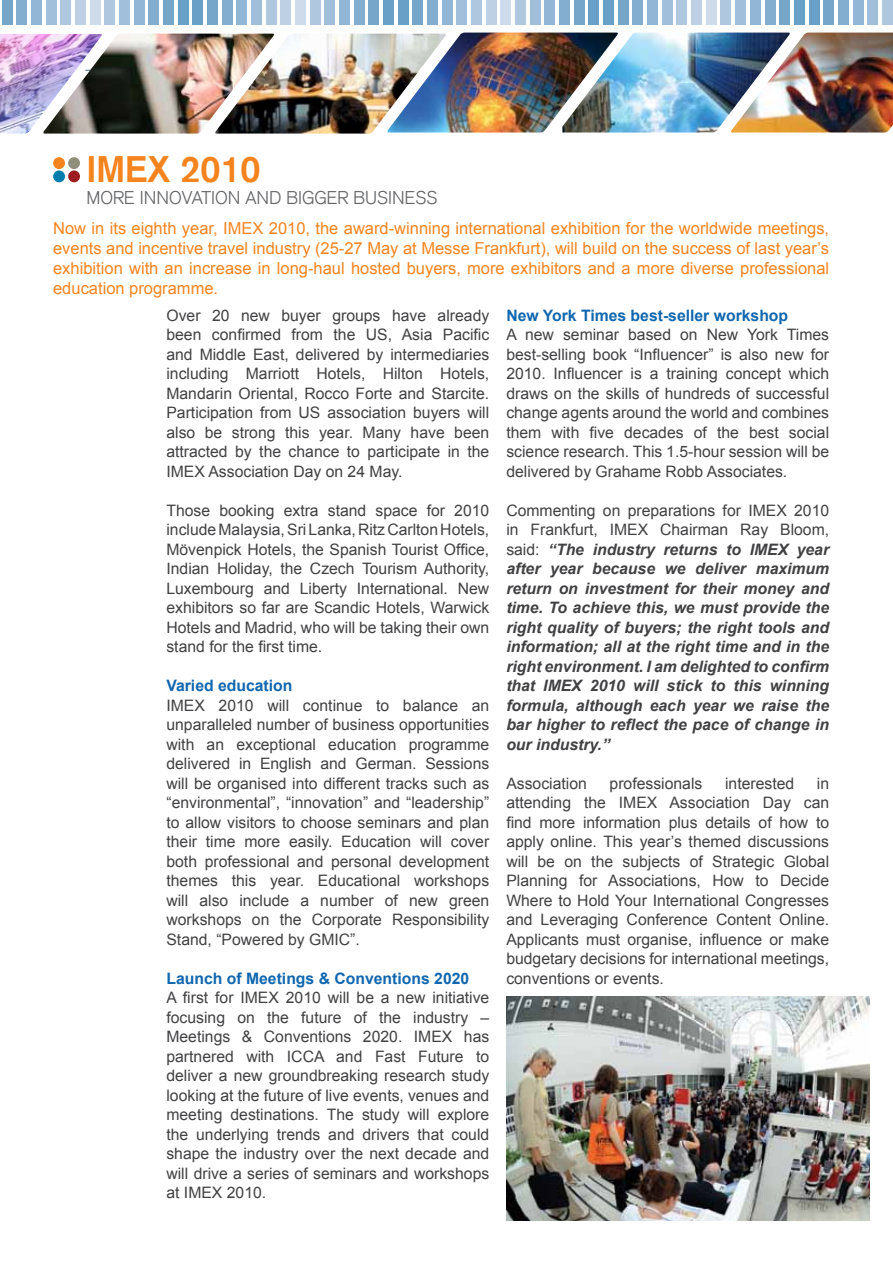
<style>
.page{position:relative;width:893px;height:1263px;background:#fff}
.page>*{position:absolute;margin:0;border:0;box-sizing:border-box;transform-origin:0 0}
.t1{font:700 36px "Akzidenz Grotesk";color:#f5841f}
.t2{font:300 18px "Akzidenz Grotesk";color:#636466}
.t3{font:16.5px/19.8px "Arial";color:#f5841f;text-align:justify}
.t4{font:15.75px/19.5px "Arial";color:#414042;text-align:justify}
.t5{font:italic 700 15.75px/19.5px "Arial";color:#414042;text-align:justify}
.t6{font:700 15.75px "Arial";color:#1067af}
.s1{font-weight:400;font-style:normal}
</style>
<div class="page">
<img style="left:506px;top:996px;width:363px;height:224px">
<img style="left:103px;top:34px;width:111px;height:100px">
<img style="left:214px;top:34px;width:173px;height:100px">
<img style="left:0;top:34px;width:103px;height:100px">
<img style="left:387px;top:33px;width:175px;height:100px">
<img style="left:562px;top:33px;width:168px;height:100px">
<img style="left:730px;top:33px;width:163px;height:100px">
<div style="left:53px;top:157px;width:12px;height:12px;background:#f5841f;border-radius:50%"></div>
<div style="left:53px;top:170px;width:12px;height:12px;background:#007cad;border-radius:50%"></div>
<div style="left:68px;top:157px;width:12px;height:12px;background:#8f8e7a;border-radius:50%"></div>
<div style="left:68px;top:170px;width:12px;height:12px;background:#9d1c20;border-radius:50%"></div>
<div style="left:193px;top:0;width:10px;height:25px;background:#68a0c7"></div>
<div style="left:398px;top:0;width:10px;height:25px;background:#68a0c7"></div>
<div style="left:603px;top:0;width:11px;height:25px;background:#68a0c7"></div>
<div style="left:809px;top:0;width:10px;height:25px;background:#68a0c7"></div>
<div style="left:178px;top:0;width:10px;height:25px;background:#68a0c7"></div>
<div style="left:383px;top:0;width:11px;height:25px;background:#68a0c7"></div>
<div style="left:589px;top:0;width:10px;height:25px;background:#68a0c7"></div>
<div style="left:794px;top:0;width:10px;height:25px;background:#68a0c7"></div>
<div style="left:2px;top:0;width:10px;height:25px;background:#76a7cb"></div>
<div style="left:207px;top:0;width:11px;height:25px;background:#76a7cb"></div>
<div style="left:413px;top:0;width:10px;height:25px;background:#76a7cb"></div>
<div style="left:618px;top:0;width:10px;height:25px;background:#76a7cb"></div>
<div style="left:824px;top:0;width:10px;height:25px;background:#76a7cb"></div>
<div style="left:163px;top:0;width:11px;height:25px;background:#76a7cb"></div>
<div style="left:369px;top:0;width:10px;height:25px;background:#76a7cb"></div>
<div style="left:574px;top:0;width:10px;height:25px;background:#76a7cb"></div>
<div style="left:779px;top:0;width:11px;height:25px;background:#76a7cb"></div>
<div style="left:17px;top:0;width:10px;height:25px;background:#84aed0"></div>
<div style="left:222px;top:0;width:10px;height:25px;background:#84aed0"></div>
<div style="left:427px;top:0;width:11px;height:25px;background:#84aed0"></div>
<div style="left:633px;top:0;width:10px;height:25px;background:#84aed0"></div>
<div style="left:838px;top:0;width:10px;height:25px;background:#84aed0"></div>
<div style="left:149px;top:0;width:10px;height:25px;background:#84aed0"></div>
<div style="left:354px;top:0;width:10px;height:25px;background:#84aed0"></div>
<div style="left:559px;top:0;width:11px;height:25px;background:#84aed0"></div>
<div style="left:765px;top:0;width:10px;height:25px;background:#84aed0"></div>
<div style="left:31px;top:0;width:10px;height:25px;background:#92b6d5"></div>
<div style="left:237px;top:0;width:10px;height:25px;background:#92b6d5"></div>
<div style="left:442px;top:0;width:10px;height:25px;background:#92b6d5"></div>
<div style="left:647px;top:0;width:11px;height:25px;background:#92b6d5"></div>
<div style="left:853px;top:0;width:10px;height:25px;background:#92b6d5"></div>
<div style="left:134px;top:0;width:10px;height:25px;background:#92b6d5"></div>
<div style="left:339px;top:0;width:11px;height:25px;background:#92b6d5"></div>
<div style="left:545px;top:0;width:10px;height:25px;background:#92b6d5"></div>
<div style="left:750px;top:0;width:10px;height:25px;background:#92b6d5"></div>
<div style="left:46px;top:0;width:10px;height:25px;background:#a1bfda"></div>
<div style="left:251px;top:0;width:11px;height:25px;background:#a1bfda"></div>
<div style="left:457px;top:0;width:10px;height:25px;background:#a1bfda"></div>
<div style="left:662px;top:0;width:10px;height:25px;background:#a1bfda"></div>
<div style="left:868px;top:0;width:10px;height:25px;background:#a1bfda"></div>
<div style="left:119px;top:0;width:11px;height:25px;background:#a1bfda"></div>
<div style="left:325px;top:0;width:10px;height:25px;background:#a1bfda"></div>
<div style="left:530px;top:0;width:10px;height:25px;background:#a1bfda"></div>
<div style="left:735px;top:0;width:11px;height:25px;background:#a1bfda"></div>
<div style="left:61px;top:0;width:10px;height:25px;background:#afc8df"></div>
<div style="left:266px;top:0;width:10px;height:25px;background:#afc8df"></div>
<div style="left:471px;top:0;width:11px;height:25px;background:#afc8df"></div>
<div style="left:677px;top:0;width:10px;height:25px;background:#afc8df"></div>
<div style="left:882px;top:0;width:10px;height:25px;background:#afc8df"></div>
<div style="left:105px;top:0;width:10px;height:25px;background:#afc8df"></div>
<div style="left:310px;top:0;width:10px;height:25px;background:#afc8df"></div>
<div style="left:515px;top:0;width:11px;height:25px;background:#afc8df"></div>
<div style="left:721px;top:0;width:10px;height:25px;background:#afc8df"></div>
<div style="left:75px;top:0;width:11px;height:25px;background:#bed1e4"></div>
<div style="left:281px;top:0;width:10px;height:25px;background:#bed1e4"></div>
<div style="left:486px;top:0;width:10px;height:25px;background:#bed1e4"></div>
<div style="left:691px;top:0;width:11px;height:25px;background:#bed1e4"></div>
<div style="left:90px;top:0;width:10px;height:25px;background:#cddbea"></div>
<div style="left:295px;top:0;width:11px;height:25px;background:#cddbea"></div>
<div style="left:501px;top:0;width:10px;height:25px;background:#cddbea"></div>
<div style="left:706px;top:0;width:10px;height:25px;background:#cddbea"></div>
<h1 class="t1" style="left:86px;top:148px;width:176px">IMEX 2010</h1>
<p class="t2" style="left:86px;top:186px;width:353px">MORE INNOVATION AND BIGGER BUSINESS</p>
<p class="t3" style="left:53px;top:219px;width:777px">Now in its eighth year, IMEX 2010, the award-winning international exhibition for the worldwide meetings, events and incentive travel industry (25-27 May at Messe Frankfurt), will build on the success of last year’s exhibition with an increase in long-haul hosted buyers, more exhibitors and a more diverse professional education programme.</p>
<p class="t4" style="left:166px;top:306px;width:324px">Over 20 new buyer groups have already been confirmed from the US, Asia Pacific and Middle East, delivered by intermediaries including Marriott Hotels, Hilton Hotels, Mandarin Oriental, Rocco Forte and Starcite.<br>Participation from US association buyers will also be strong this year. Many have been attracted by the chance to participate in the IMEX Association Day on 24 May.</p>
<p class="t4" style="left:166px;top:501px;width:324px">Those booking extra stand space for 2010 include Malaysia, Sri Lanka, Ritz Carlton Hotels, Mövenpick Hotels, the Spanish Tourist Office, Indian Holiday, the Czech Tourism Authority, Luxembourg and Liberty International. New exhibitors so far are Scandic Hotels, Warwick Hotels and Madrid, who will be taking their own stand for the first time.</p>
<p class="t6" style="left:166px;top:675px;width:128px">Varied education</p>
<p class="t4" style="left:166px;top:696px;width:324px">IMEX 2010 will continue to balance an unparalleled number of business opportunities with an exceptional education programme delivered in English and German. Sessions will be organised into different tracks such as “environmental”, “innovation” and “leadership” to allow visitors to choose seminars and plan their time more easily. Education will cover both professional and personal development themes this year. Educational workshops will also include a number of new green workshops on the Corporate Responsibility Stand, “Powered by GMIC”.</p>
<p class="t6" style="left:166px;top:968px;width:304px">Launch of Meetings &amp; Conventions 2020</p>
<p class="t4" style="left:166px;top:988px;width:324px">A first for IMEX 2010 will be a new initiative focusing on the future of the industry – Meetings &amp; Conventions 2020. IMEX has partnered with ICCA and Fast Future to deliver a new groundbreaking research study looking at the future of live events, venues and meeting destinations. The study will explore the underlying trends and drivers that could shape the industry over the next decade and will drive a series of seminars and workshops at IMEX 2010.</p>
<p class="t6" style="left:506px;top:305px;width:283px">New York Times best-seller workshop</p>
<p class="t4" style="left:506px;top:325px;width:324px">A new seminar based on New York Times best-selling book “Influencer” is also new for 2010. Influencer is a training concept which draws on the skills of hundreds of successful change agents around the world and combines them with five decades of the best social science research. This 1.5-hour session will be delivered by Grahame Robb Associates.</p>
<p class="t5" style="left:506px;top:501px;width:324px"><span class="s1">Commenting on preparations for IMEX 2010 in Frankfurt, IMEX Chairman Ray Bloom, said:</span> “The industry returns to IMEX year after year because we deliver maximum return on investment for their money and time. To achieve this, we must provide the right quality of buyers; the right tools and information; all at the right time and in the right environment. I am delighted to confirm that IMEX 2010 will stick to this winning formula, although each year we raise the bar higher to reflect the pace of change in our industry.”</p>
<p class="t4" style="left:506px;top:774px;width:82px">Association</p>
<p class="t4" style="left:610px;top:774px;width:94px">professionals</p>
<p class="t4" style="left:725px;top:774px;width:71px">interested</p>
<p class="t4" style="left:506px;top:774px;width:324px;text-indent:311px">in attending the IMEX Association Day can find more information plus details of how to apply online. This year’s themed discussions will be on the subjects of Strategic Global Planning for Associations, How to Decide Where to Hold Your International Congresses and Leveraging Conference Content Online.<br>Applicants must organise, influence or make budgetary decisions for international meetings, conventions or events.</p>
</div>
